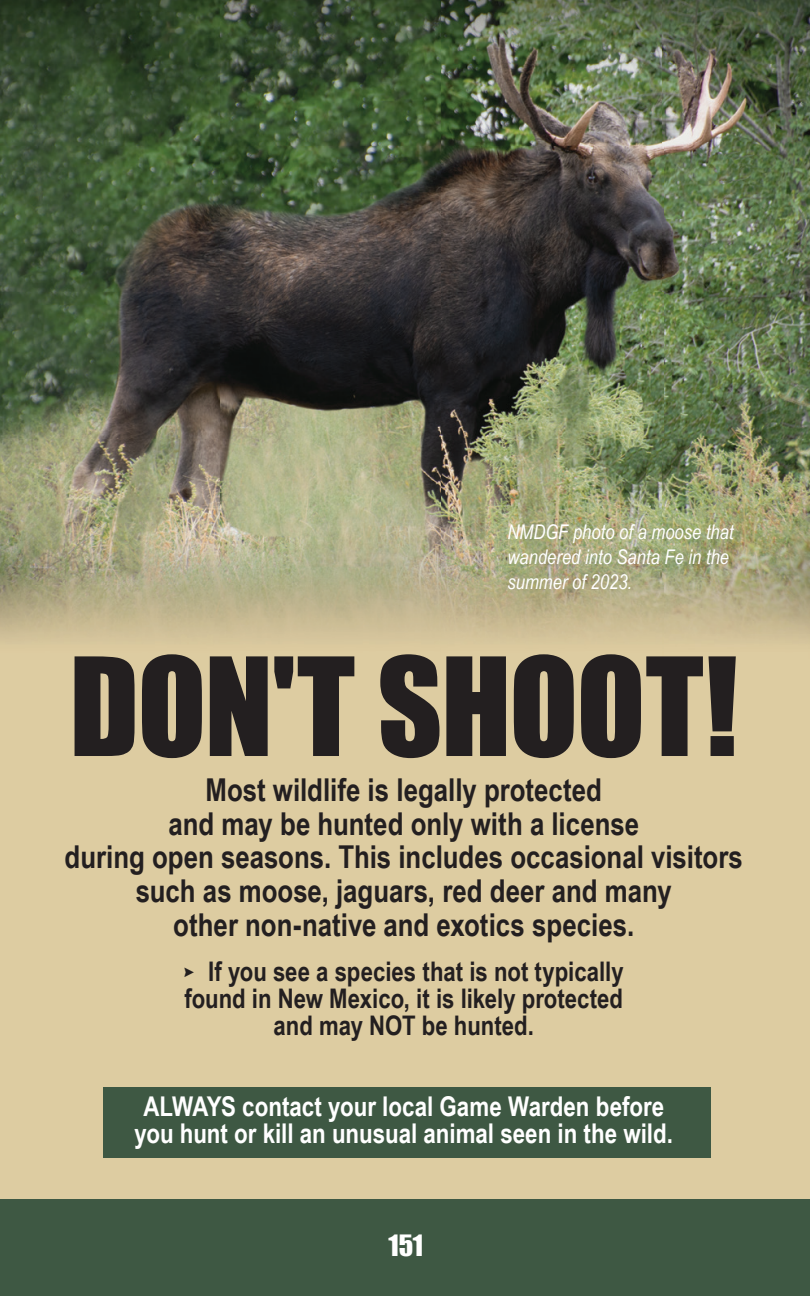
<style>
.page{position:relative;width:810px;height:1296px;background:#ddcca1}
.page>*{position:absolute;margin:0;border:0;box-sizing:border-box;transform-origin:0 0}
.t1{font:126px "Impact";letter-spacing:-.01em;color:#231f20}
.t2{font:700 31.5px/33.8px "Arial Narrow";color:#231f20;text-align:center}
.t3{font:700 27.22px/27px "Arial Narrow";color:#fff;text-align:center}
.t4{font:700 27px "Arial Narrow";color:#231f20}
.t5{font:27px "Impact";color:#fff}
.t6{font:italic 20.25px/24.8px "Arial Narrow";color:#fff}
</style>
<div class="page">
<img style="left:0;top:0;width:810px;height:640px">
<div style="left:104px;top:1087px;width:607px;height:70px;background:#3e5843"></div>
<div style="left:0;top:1200px;width:810px;height:96px;background:#3e5843"></div>
<p class="t6" style="left:508px;top:519px;width:228px">NMDGF photo of a moose that wandered into Santa Fe in the summer of 2023.</p>
<h1 class="t1" style="left:69px;top:609px;width:670px">DON'T SHOOT!</h1>
<p class="t2" style="left:65px;top:772px;width:680px">Most wildlife is legally protected<br>and may be hunted only with a license<br>during open seasons. This includes occasional visitors such as moose, jaguars, red deer and many<br>other non-native and exotics species.</p>
<p class="t4" style="left:208px;top:951px;width:417px">If you see a species that is not typically</p>
<p class="t4" style="left:184px;top:978px;width:440px">found in New Mexico, it is likely protected</p>
<p class="t4" style="left:274px;top:1005px;width:262px">and may NOT be hunted.</p>
<p class="t3" style="left:135px;top:1092px;width:540px">ALWAYS contact your local Game Warden before you hunt or kill an unusual animal seen in the wild.</p>
<p class="t5" style="left:388px;top:1224px;width:36px">151</p>
</div>
